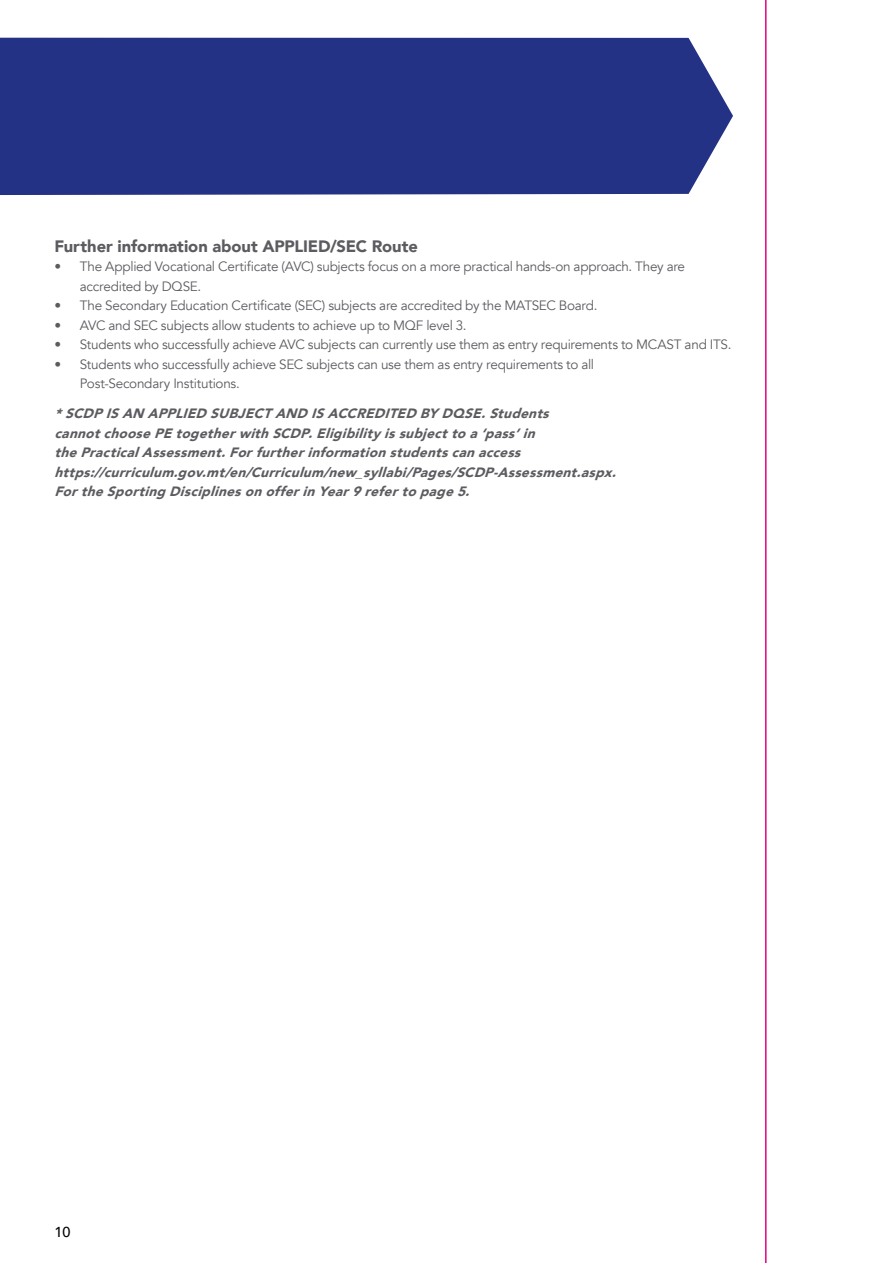
<style>
.page{position:relative;width:893px;height:1263px;background:#fff}
.page>*{position:absolute;margin:0;border:0;box-sizing:border-box;transform-origin:0 0}
.t1{font:900 16.5px "Avenir";letter-spacing:-.005em;color:#5c5b60}
.t2{font:500 14.4px "Avenir";color:#000}
.t3{font:13.5px/19.5px "Avenir";letter-spacing:-.02em;color:#5c5b60}
.t4{font:italic 900 13.5px/19.5px "Avenir";letter-spacing:.02em;color:#5c5b60}
</style>
<div class="page">
<hr style="left:765px;top:0;width:2px;height:1263px;background:#e50083">
<div style="left:0;top:38px;width:733px;height:157px;background:#243285"></div>
<p class="t1" style="left:54px;top:232px;width:365px">Further information about APPLIED/SEC Route</p>
<p class="t3" style="left:80px;top:257px;width:607px;text-indent:-26px">• The Applied Vocational Certificate (AVC) subjects focus on a more practical hands-on approach. They are accredited by DQSE.</p>
<p class="t3" style="left:54px;top:296px;width:545px">• The Secondary Education Certificate (SEC) subjects are accredited by the MATSEC Board.</p>
<p class="t3" style="left:54px;top:316px;width:414px">• AVC and SEC subjects allow students to achieve up to MQF level 3.</p>
<p class="t3" style="left:54px;top:335px;width:679px">• Students who successfully achieve AVC subjects can currently use them as entry requirements to MCAST and ITS.</p>
<p class="t3" style="left:80px;top:355px;width:516px;text-indent:-26px">• Students who successfully achieve SEC subjects can use them as entry requirements to all<br>Post-Secondary Institutions.</p>
<p class="t4" style="left:54px;top:404px;width:567px">*SCDP IS AN APPLIED SUBJECT AND IS ACCREDITED BY DQSE.Students cannotchoose PE togetherwith SCDP.Eligibility issubjectto a ‘pass’in<br>the PracticalAssessment.Forfurtherinformation studentscan access https://curriculum.gov.mt/en/Curriculum/new_syllabi/Pages/SCDP-Assessment.aspx.<br>Forthe Sporting Disciplineson offerin Year9 referto page 5.</p>
<p class="t2" style="left:54px;top:1219px;width:18px">10</p>
</div>
